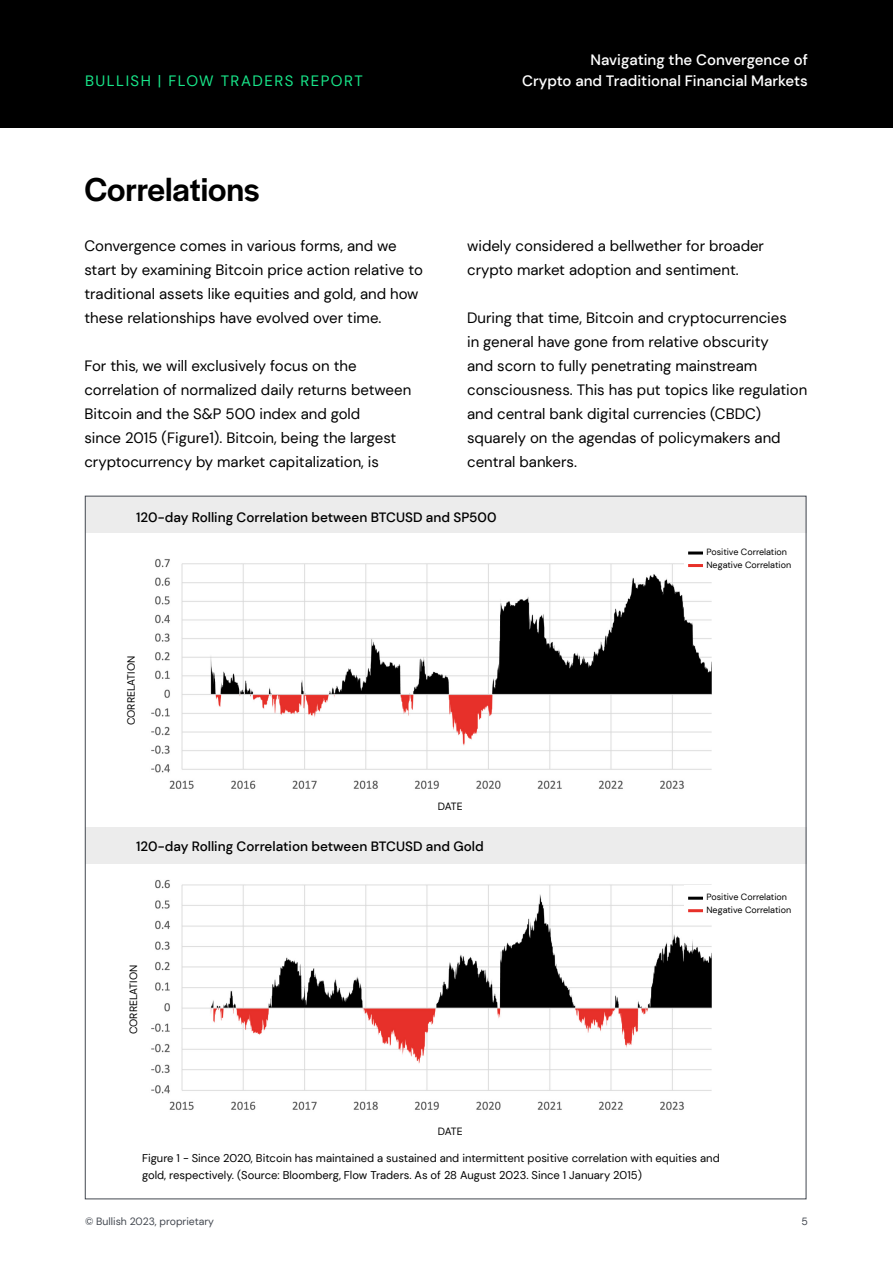
<style>
.page{position:relative;width:893px;height:1263px;background:#fff}
.page>*{position:absolute;margin:0;border:0;box-sizing:border-box;transform-origin:0 0}
.Text_Main_Heading_23pt{font:34.5px "Halyard Display VF";color:#000}
.Body_Copy_on_Light_10pts{font:15px/24px "DM Sans";color:#000}
.t1{font:500 15px/21px "DM Sans";color:#fff;text-align:right}
.t2{font:15px "DM Sans";letter-spacing:.1em;color:#18e589}
.Chart_title9pt{font:500 13.5px "DM Sans";color:#000}
.Footnote_7_5pt{font:11.25px/16.5px "DM Sans";color:#000}
.Chart_labels_8pt_all_cap{font:10.5px "DM Sans";color:#000}
.t3{font:10.5px "DM Sans";color:#434850}
.Chart_key_label{font:9px "DM Sans";color:#000}
</style>
<div class="page">
<div style="left:0;top:0;width:893px;height:128px;background:#000"></div>
<img style="left:151px;top:880px;width:560px;height:230px">
<img style="left:151px;top:559px;width:560px;height:230px">
<div style="left:684px;top:540px;width:116px;height:38px;background:#fff"></div>
<hr style="left:688px;top:551px;width:15px;height:3px;background:#000">
<hr style="left:688px;top:564px;width:15px;height:3px;background:#e73029">
<div style="left:85px;top:496px;width:721px;height:37px;background:#ececec"></div>
<div style="left:85px;top:827px;width:721px;height:37px;background:#ececec"></div>
<div style="left:684px;top:885px;width:116px;height:38px;background:#fff"></div>
<hr style="left:688px;top:897px;width:15px;height:3px;background:#000">
<hr style="left:688px;top:909px;width:15px;height:3px;background:#e73029">
<p class="t2" style="left:85px;top:72px;width:279px">BULLISH | FLOW TRADERS REPORT</p>
<p class="Text_Main_Heading_23pt" style="left:84px;top:165px;width:177px">Correlations</p>
<p class="Body_Copy_on_Light_10pts" style="left:84px;top:234px;width:340px">Convergence comes in various forms, and we start by examining Bitcoin price action relative to traditional assets like equities and gold, and how these relationships have evolved over time.</p>
<p class="Body_Copy_on_Light_10pts" style="left:84px;top:354px;width:328px">For this, we will exclusively focus on the correlation of normalized daily returns between Bitcoin and the S&amp;P 500 index and gold<br>since 2015 (Figure1). Bitcoin, being the largest cryptocurrency by market capitalization, is</p>
<p class="t1" style="left:522px;top:49px;width:287px">Navigating the Convergence of<br>Crypto and Traditional Financial Markets</p>
<p class="Body_Copy_on_Light_10pts" style="left:467px;top:234px;width:298px">widely considered a bellwether for broader crypto market adoption and sentiment.</p>
<p class="Body_Copy_on_Light_10pts" style="left:467px;top:306px;width:342px">During that time, Bitcoin and cryptocurrencies<br>in general have gone from relative obscurity<br>and scorn to fully penetrating mainstream consciousness. This has put topics like regulation and central bank digital currencies (CBDC) squarely on the agendas of policymakers and central bankers.</p>
<p class="Chart_title9pt" style="left:136px;top:508px;width:362px">120-day Rolling Correlation between BTCUSD and SP500</p>
<p class="Chart_labels_8pt_all_cap" style="left:125px;top:725px;width:71px;rotate:-90deg">CORRELATION</p>
<p class="Chart_labels_8pt_all_cap" style="left:438px;top:799px;width:26px">DATE</p>
<p class="Chart_title9pt" style="left:136px;top:838px;width:349px">120-day Rolling Correlation between BTCUSD and Gold</p>
<p class="Chart_labels_8pt_all_cap" style="left:127px;top:1034px;width:71px;rotate:-90deg">CORRELATION</p>
<p class="Chart_labels_8pt_all_cap" style="left:438px;top:1125px;width:26px">DATE</p>
<p class="Chart_key_label" style="left:706px;top:546px;width:82px">Positive Correlation</p>
<p class="Chart_key_label" style="left:706px;top:560px;width:86px">Negative Correlation</p>
<p class="Chart_key_label" style="left:706px;top:891px;width:82px">Positive Correlation</p>
<p class="Chart_key_label" style="left:706px;top:905px;width:86px">Negative Correlation</p>
<p class="Footnote_7_5pt" style="left:142px;top:1150px;width:579px">Figure 1 - Since 2020, Bitcoin has maintained a sustained and intermittent positive correlation with equities and gold, respectively. (Source: Bloomberg, Flow Traders. As of 28 August 2023. Since 1 January 2015)</p>
<p class="t3" style="left:85px;top:1214px;width:131px">© Bullish 2023, proprietary</p>
<p class="t3" style="left:801px;top:1214px;width:8px">5</p>
</div>
